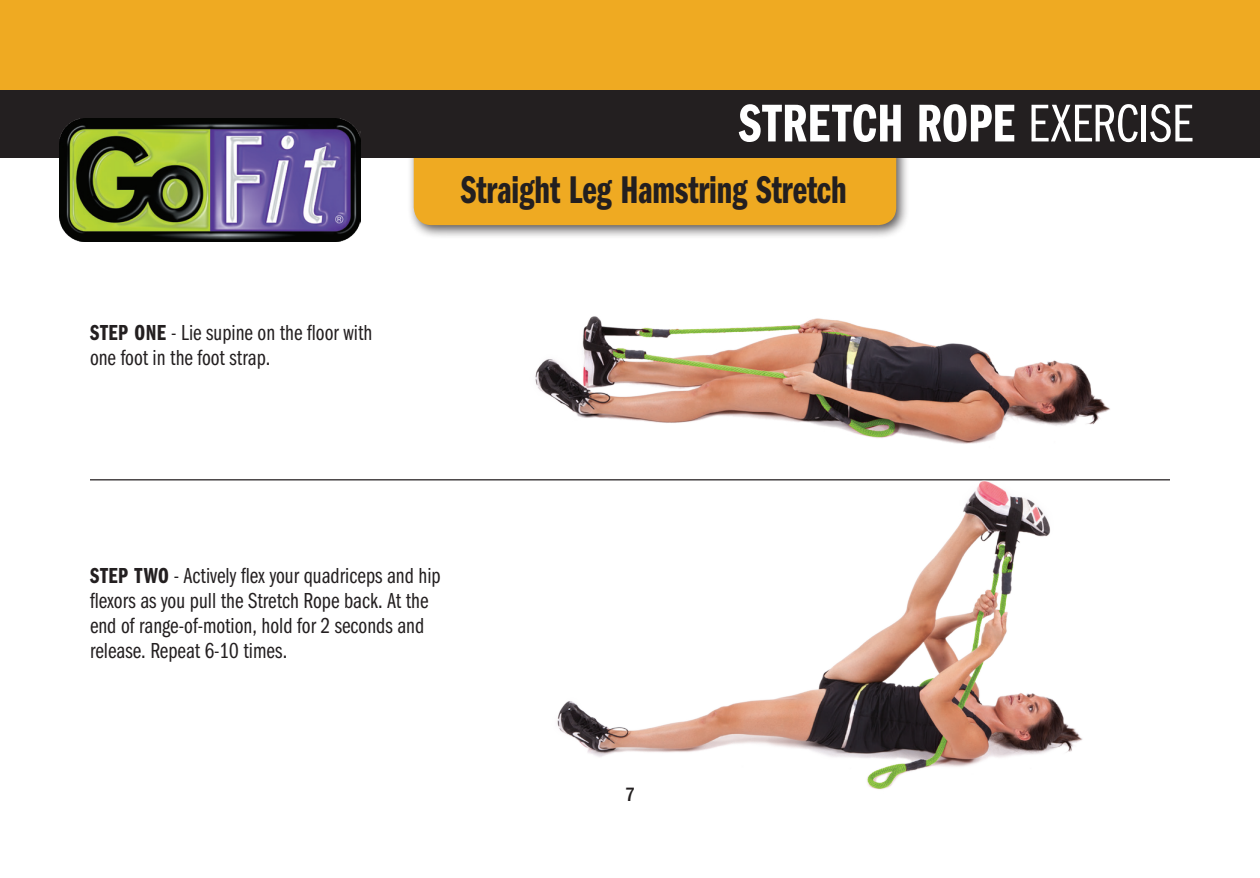
<style>
.page{position:relative;width:1260px;height:878px;background:#fff}
.page>*{position:absolute;margin:0;border:0;box-sizing:border-box;transform-origin:0 0}
.t1{font:55px "Franklin Gothic URW Com Dem";color:#fff}
.t2{font:40px "Franklin Gothic URW Com Dem";letter-spacing:-.005em;color:#231f20;scale:.95 1}
.t3{font:22.5px/25px "Franklin Gothic URW Com Boo";color:#231f20}
.t4{font:500 20px "Franklin Gothic URW Con";color:#231f20}
.s1{font-family:"Franklin Gothic URW Com Dem"}
.s2{font-family:"Franklin Gothic URW Com Boo"}
</style>
<div class="page">
<div style="left:407px;top:134px;width:503px;height:105px;background:#231f20;opacity:.75"></div>
<div style="left:414px;top:158px;width:482px;height:67px;background:#efaa22"></div>
<hr style="left:90px;top:479px;width:1080px;height:1px;background:#231f20">
<div style="left:0;top:0;width:1260px;height:158px;background:#efaa22"></div>
<div style="left:0;top:90px;width:1260px;height:68px;background:#231f20"></div>
<img style="left:524px;top:316px;width:612px;height:165px">
<img style="left:539px;top:470px;width:564px;height:320px">
<img style="left:60px;top:119px;width:300px;height:123px">
<p class="t3" style="left:90px;top:320px;width:284px"><span class="s1">STEP ONE</span> - Lie supine on the floor with one foot in the foot strap.</p>
<h1 class="t1" style="left:739px;top:92px;width:455px">STRETCH ROPE <span class="s2">EXERCISE</span></h1>
<h2 class="t2" style="left:461px;top:167px;width:407px">Straight Leg Hamstring Stretch</h2>
<p class="t3" style="left:90px;top:563px;width:352px"><span class="s1">STEP TWO</span> - Actively flex your quadriceps and hip flexors as you pull the Stretch Rope back. At the end of range-of-motion, hold for 2 seconds and release. Repeat 6-10 times.</p>
<p class="t4" style="left:625px;top:781px;width:12px">7</p>
</div>
